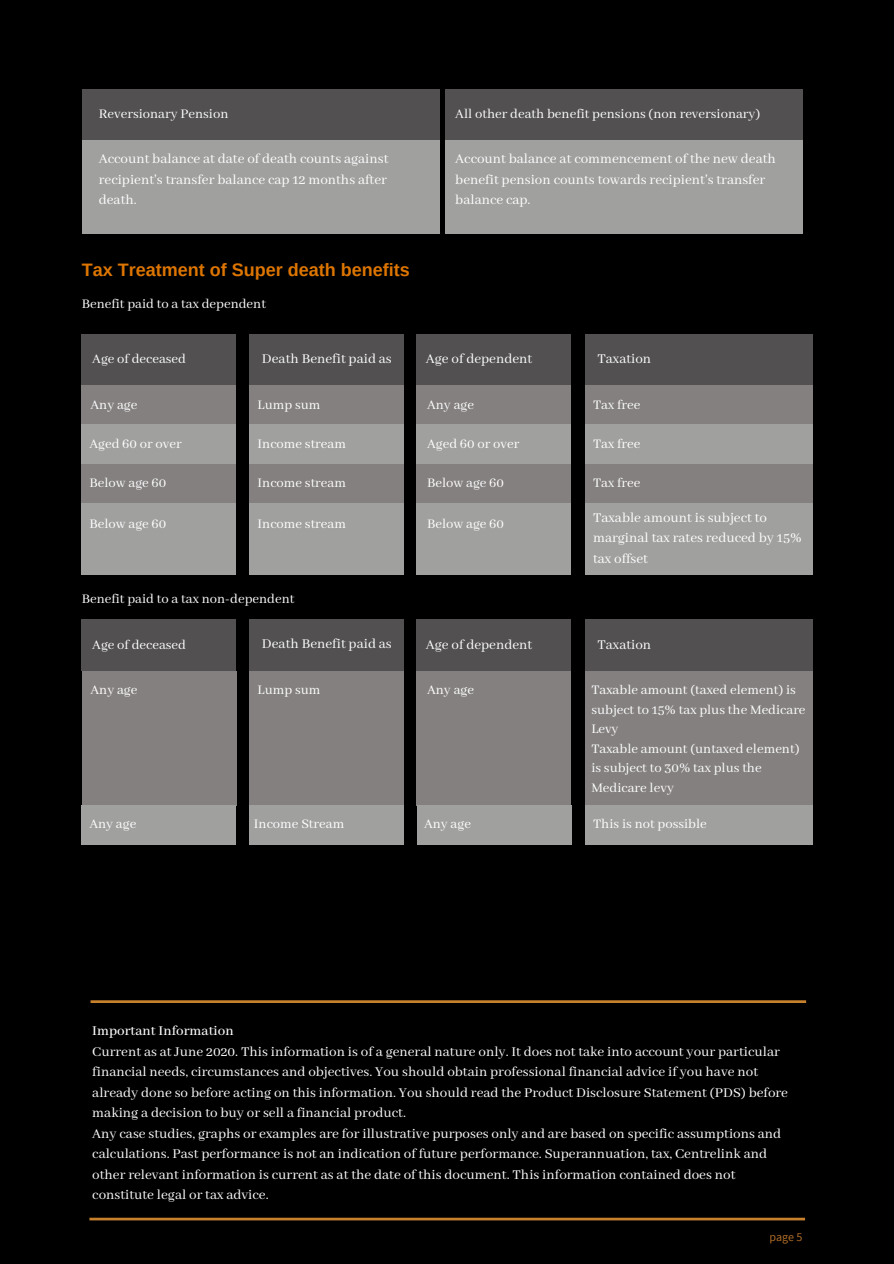
<style>
.page{position:relative;width:894px;height:1264px;background:#fff}
.page>*{position:absolute;margin:0;border:0;box-sizing:border-box;transform-origin:0 0}
.t1{font:700 18px "Arimo";color:#dd7500}
.t2{font:15px/20.4px "Abhaya Libre";color:#fff}
.t3{font:500 15px "Abhaya Libre";color:#fff}
.t4{font:14.55px/19.5px "Abhaya Libre";color:#fff}
.t5{font:12px "Source Sans Pro";color:#af6c28}
</style>
<div class="page">
<div style="left:0;top:0;width:893px;height:1263px;background:#000"></div>
<svg style="left:89px;top:1217px;width:715px;height:3px;background:#976121"></svg>
<div style="left:82px;top:89px;width:357px;height:52px;background:#525050"></div>
<div style="left:444px;top:89px;width:358px;height:52px;background:#525050"></div>
<div style="left:82px;top:141px;width:357px;height:93px;background:#a0a09f"></div>
<div style="left:444px;top:141px;width:358px;height:93px;background:#a0a09f"></div>
<div style="left:82px;top:334px;width:154px;height:52px;background:#525050"></div>
<div style="left:249px;top:334px;width:155px;height:52px;background:#525050"></div>
<div style="left:416px;top:334px;width:155px;height:52px;background:#525050"></div>
<div style="left:585px;top:334px;width:227px;height:52px;background:#525050"></div>
<div style="left:82px;top:385px;width:154px;height:40px;background:#848080"></div>
<div style="left:82px;top:425px;width:154px;height:39px;background:#a0a09f"></div>
<div style="left:82px;top:464px;width:154px;height:39px;background:#848080"></div>
<div style="left:82px;top:503px;width:154px;height:71px;background:#a0a09f"></div>
<div style="left:249px;top:385px;width:154px;height:40px;background:#848080"></div>
<div style="left:249px;top:425px;width:154px;height:39px;background:#a0a09f"></div>
<div style="left:249px;top:464px;width:154px;height:39px;background:#848080"></div>
<div style="left:249px;top:503px;width:155px;height:71px;background:#a0a09f"></div>
<div style="left:416px;top:385px;width:154px;height:40px;background:#848080"></div>
<div style="left:416px;top:425px;width:154px;height:39px;background:#a0a09f"></div>
<div style="left:416px;top:464px;width:154px;height:39px;background:#848080"></div>
<div style="left:416px;top:503px;width:154px;height:71px;background:#a0a09f"></div>
<div style="left:585px;top:385px;width:227px;height:40px;background:#848080"></div>
<div style="left:585px;top:425px;width:227px;height:39px;background:#a0a09f"></div>
<div style="left:585px;top:464px;width:227px;height:39px;background:#848080"></div>
<div style="left:585px;top:503px;width:227px;height:71px;background:#a0a09f"></div>
<svg style="left:90px;top:1000px;width:715px;height:3px;background:#b37428"></svg>
<div style="left:82px;top:619px;width:154px;height:52px;background:#525050"></div>
<div style="left:249px;top:619px;width:155px;height:52px;background:#525050"></div>
<div style="left:416px;top:619px;width:155px;height:52px;background:#525050"></div>
<div style="left:585px;top:619px;width:227px;height:52px;background:#525050"></div>
<div style="left:82px;top:671px;width:154px;height:134px;background:#848080"></div>
<div style="left:82px;top:805px;width:154px;height:39px;background:#a0a09f"></div>
<div style="left:249px;top:671px;width:155px;height:134px;background:#848080"></div>
<div style="left:249px;top:805px;width:154px;height:39px;background:#a0a09f"></div>
<div style="left:416px;top:671px;width:155px;height:134px;background:#848080"></div>
<div style="left:417px;top:805px;width:154px;height:39px;background:#a0a09f"></div>
<div style="left:585px;top:671px;width:227px;height:134px;background:#848080"></div>
<div style="left:585px;top:805px;width:227px;height:39px;background:#a0a09f"></div>
<p class="t4" style="left:99px;top:105px;width:131px">Reversionary Pension</p>
<p class="t4" style="left:455px;top:105px;width:306px">All other death benefit pensions (non reversionary)</p>
<p class="t2" style="left:99px;top:149px;width:291px;text-align:justify">Account balance at date of death counts against recipient's transfer balance cap 12 months after death.</p>
<p class="t2" style="left:455px;top:149px;width:322px">Account balance at commencement of the new death benefit pension counts towards recipient's transfer balance cap.</p>
<p class="t1" style="left:82px;top:260px;width:330px">Tax Treatment of Super death benefits</p>
<p class="t4" style="left:82px;top:295px;width:186px">Benefit paid to a tax dependent</p>
<p class="t4" style="left:92px;top:350px;width:95px">Age of deceased</p>
<p class="t2" style="left:262px;top:348px;width:131px">Death Benefit paid as</p>
<p class="t2" style="left:425px;top:349px;width:108px">Age of dependent</p>
<p class="t2" style="left:597px;top:349px;width:55px">Taxation</p>
<p class="t4" style="left:90px;top:395px;width:48px">Any age</p>
<p class="t4" style="left:89px;top:434px;width:94px">Aged 60 or over</p>
<p class="t4" style="left:89px;top:473px;width:78px">Below age 60</p>
<p class="t4" style="left:89px;top:514px;width:78px">Below age 60</p>
<p class="t4" style="left:257px;top:395px;width:64px">Lump sum</p>
<p class="t4" style="left:257px;top:434px;width:90px">Income stream</p>
<p class="t4" style="left:257px;top:473px;width:90px">Income stream</p>
<p class="t4" style="left:257px;top:514px;width:90px">Income stream</p>
<p class="t4" style="left:82px;top:589px;width:214px">Benefit paid to a tax non-dependent</p>
<p class="t4" style="left:427px;top:395px;width:48px">Any age</p>
<p class="t4" style="left:427px;top:434px;width:94px">Aged 60 or over</p>
<p class="t4" style="left:427px;top:473px;width:78px">Below age 60</p>
<p class="t4" style="left:427px;top:514px;width:78px">Below age 60</p>
<p class="t4" style="left:593px;top:395px;width:49px">Tax free</p>
<p class="t4" style="left:593px;top:434px;width:49px">Tax free</p>
<p class="t4" style="left:593px;top:473px;width:49px">Tax free</p>
<p class="t2" style="left:593px;top:507px;width:210px">Taxable amount is subject to marginal tax rates reduced by 15% tax offset</p>
<p class="t4" style="left:92px;top:635px;width:95px">Age of deceased</p>
<p class="t2" style="left:262px;top:634px;width:131px">Death Benefit paid as</p>
<p class="t2" style="left:425px;top:634px;width:108px">Age of dependent</p>
<p class="t2" style="left:597px;top:634px;width:55px">Taxation</p>
<p class="t4" style="left:90px;top:680px;width:48px">Any age</p>
<p class="t4" style="left:257px;top:680px;width:64px">Lump sum</p>
<p class="t4" style="left:427px;top:680px;width:48px">Any age</p>
<p class="t4" style="left:591px;top:680px;width:216px">Taxable amount (taxed element) is subject to 15% tax plus the Medicare<br>Levy<br>Taxable amount (untaxed element) is subject to 30% tax plus the<br>Medicare levy</p>
<p class="t4" style="left:89px;top:814px;width:48px">Any age</p>
<p class="t4" style="left:254px;top:814px;width:92px">Income Stream</p>
<p class="t4" style="left:424px;top:814px;width:48px">Any age</p>
<p class="t4" style="left:593px;top:814px;width:115px">This is not possible</p>
<p class="t3" style="left:92px;top:1022px;width:143px">Important Information</p>
<p class="t2" style="left:92px;top:1041px;width:697px">Current as at June 2020. This information is of a general nature only. It does not take into account your particular financial needs, circumstances and objectives. You should obtain professional financial advice if you have not already done so before acting on this information. You should read the Product Disclosure Statement (PDS) before making a decision to buy or sell a financial product.<br>Any case studies, graphs or examples are for illustrative purposes only and are based on specific assumptions and calculations. Past performance is not an indication of future performance. Superannuation, tax, Centrelink and other relevant information is current as at the date of this document. This information contained does not constitute legal or tax advice.</p>
<p class="t5" style="left:769px;top:1229px;width:35px">page 5</p>
</div>
